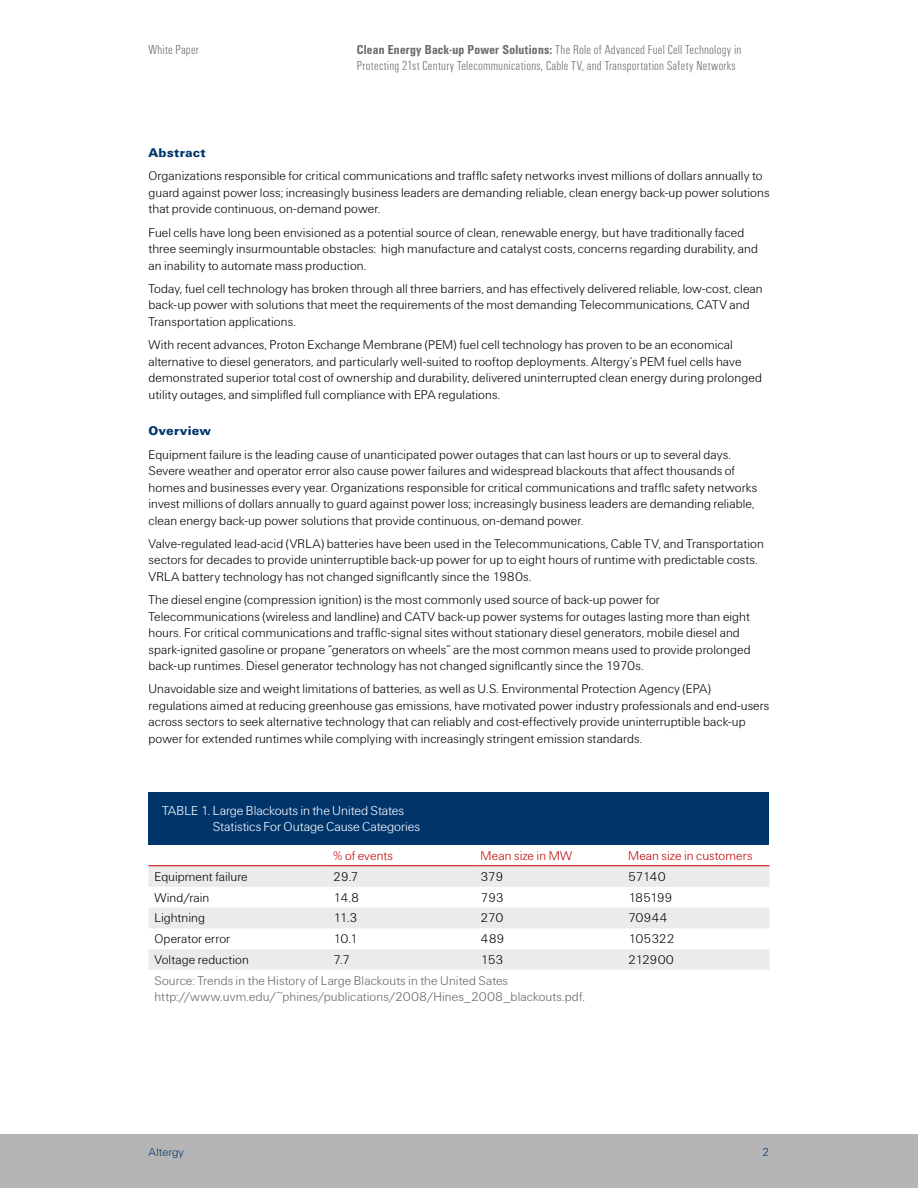
<style>
.page{position:relative;width:918px;height:1188px;background:#fff}
.page>*{position:absolute;margin:0;border:0;box-sizing:border-box;transform-origin:0 0}
.t1{font:13.5px/16.5px "U47";letter-spacing:.015em;color:#6a6b6a}
.t2{font:13.5px/16.5px "U45";letter-spacing:-.005em;color:#fff}
.t3{font:13.2px/16.5px "U45";letter-spacing:.005em;color:#000}
.t4{font:13.2px/16.5px "U45";letter-spacing:.005em;color:#636466}
.t5{font:13.2px "U45";letter-spacing:.01em;color:#c00000}
.t6{font:13.2px "U75";letter-spacing:.015em;color:#00356c}
.t7{font:12px "U45";letter-spacing:.01em;color:#00356c}
.s1{font-family:"U67"}
</style>
<div class="page">
<div style="left:0;top:1134px;width:918px;height:54px;background:#b5b5b5"></div>
<div style="left:148px;top:792px;width:622px;height:53px;background:#00356c"></div>
<svg style="left:148px;top:866px;width:622px;height:104px;fill:#ebebec"></svg>
<hr style="left:148px;top:865px;width:179px;height:1px;background:#c00000">
<hr style="left:327px;top:865px;width:148px;height:1px;background:#c00000">
<hr style="left:475px;top:865px;width:147px;height:1px;background:#c00000">
<hr style="left:622px;top:865px;width:148px;height:1px;background:#c00000">
<p class="t1" style="left:148px;top:42px;width:52px">White Paper</p>
<p class="t1" style="left:357px;top:42px;width:386px"><span class="s1">Clean Energy Back-up Power Solutions:</span> The Role of Advanced Fuel Cell Technology in<br>Protecting 21st Century Telecommunications, Cable TV, and Transportation Safety Networks</p>
<p class="t6" style="left:148px;top:144px;width:59px">Abstract</p>
<p class="t3" style="left:148px;top:169px;width:622px">Organizations responsible for critical communications and traffic safety networks invest millions of dollars annually to guard against power loss; increasingly business leaders are demanding reliable, clean energy back-up power solutions that provide continuous, on-demand power.</p>
<p class="t3" style="left:148px;top:225px;width:611px">Fuel cells have long been envisioned as a potential source of clean, renewable energy, but have traditionally faced three seemingly insurmountable obstacles: high manufacture and catalyst costs, concerns regarding durability, and an inability to automate mass production.</p>
<p class="t3" style="left:148px;top:281px;width:616px">Today, fuel cell technology has broken through all three barriers, and has effectively delivered reliable, low-cost, clean back-up power with solutions that meet the requirements of the most demanding Telecommunications, CATV and<br>Transportation applications.</p>
<p class="t3" style="left:148px;top:338px;width:615px">With recent advances, Proton Exchange Membrane (PEM) fuel cell technology has proven to be an economical alternative to diesel generators, and particularly well-suited to rooftop deployments. Altergy’s PEM fuel cells have demonstrated superior total cost of ownership and durability, delivered uninterrupted clean energy during prolonged utility outages, and simplified full compliance with EPA regulations.</p>
<p class="t6" style="left:148px;top:422px;width:64px">Overview</p>
<p class="t3" style="left:148px;top:447px;width:610px">Equipment failure is the leading cause of unanticipated power outages that can last hours or up to several days.<br>Severe weather and operator error also cause power failures and widespread blackouts that affect thousands of homes and businesses every year. Organizations responsible for critical communications and traffic safety networks invest millions of dollars annually to guard against power loss; increasingly business leaders are demanding reliable, clean energy back-up power solutions that provide continuous, on-demand power.</p>
<p class="t3" style="left:148px;top:536px;width:617px">Valve-regulated lead-acid (VRLA) batteries have been used in the Telecommunications, Cable TV, and Transportation sectors for decades to provide uninterruptible back-up power for up to eight hours of runtime with predictable costs.<br>VRLA battery technology has not changed significantly since the 1980s.</p>
<p class="t3" style="left:148px;top:593px;width:604px">The diesel engine (compression ignition) is the most commonly used source of back-up power for Telecommunications (wireless and landline) and CATV back-up power systems for outages lasting more than eight hours. For critical communications and traffic-signal sites without stationary diesel generators, mobile diesel and spark-ignited gasoline or propane “generators on wheels” are the most common means used to provide prolonged back-up runtimes. Diesel generator technology has not changed significantly since the 1970s.</p>
<p class="t3" style="left:148px;top:682px;width:622px">Unavoidable size and weight limitations of batteries, as well as U.S. Environmental Protection Agency (EPA) regulations aimed at reducing greenhouse gas emissions, have motivated power industry professionals and end-users across sectors to seek alternative technology that can reliably and cost-effectively provide uninterruptible back-up power for extended runtimes while complying with increasingly stringent emission standards.</p>
<p class="t2" style="left:213px;top:803px;width:209px;text-indent:-51px">TABLE 1. Large Blackouts in the United States<br>Statistics For Outage Cause Categories</p>
<p class="t5" style="left:333px;top:847px;width:61px">% of events</p>
<p class="t5" style="left:481px;top:847px;width:93px">Mean size in MW</p>
<p class="t5" style="left:628px;top:847px;width:126px">Mean size in customers</p>
<p class="t3" style="left:155px;top:869px;width:95px">Equipment failure</p>
<p class="t3" style="left:333px;top:869px;width:27px">29.7</p>
<p class="t3" style="left:481px;top:869px;width:24px">379</p>
<p class="t3" style="left:628px;top:869px;width:39px">57140</p>
<p class="t3" style="left:155px;top:890px;width:56px">Wind/rain</p>
<p class="t3" style="left:333px;top:890px;width:27px">14.8</p>
<p class="t3" style="left:481px;top:890px;width:25px">793</p>
<p class="t3" style="left:628px;top:890px;width:46px">185199</p>
<p class="t3" style="left:155px;top:911px;width:52px">Lightning</p>
<p class="t3" style="left:333px;top:911px;width:26px">11.3</p>
<p class="t3" style="left:481px;top:911px;width:24px">270</p>
<p class="t3" style="left:628px;top:911px;width:41px">70944</p>
<p class="t3" style="left:155px;top:932px;width:77px">Operator error</p>
<p class="t3" style="left:333px;top:932px;width:26px">10.1</p>
<p class="t3" style="left:481px;top:932px;width:25px">489</p>
<p class="t3" style="left:628px;top:932px;width:48px">105322</p>
<p class="t3" style="left:155px;top:952px;width:96px">Voltage reduction</p>
<p class="t3" style="left:333px;top:952px;width:18px">7.7</p>
<p class="t3" style="left:481px;top:952px;width:25px">153</p>
<p class="t3" style="left:628px;top:952px;width:47px">212900</p>
<p class="t4" style="left:155px;top:973px;width:432px">Source: Trends in the History of Large Blackouts in the United Sates http://www.uvm.edu/~phines/publications/2008/Hines_2008_blackouts.pdf.</p>
<p class="t7" style="left:148px;top:1144px;width:37px">Altergy</p>
<p class="t7" style="left:762px;top:1144px;width:9px">2</p>
</div>
